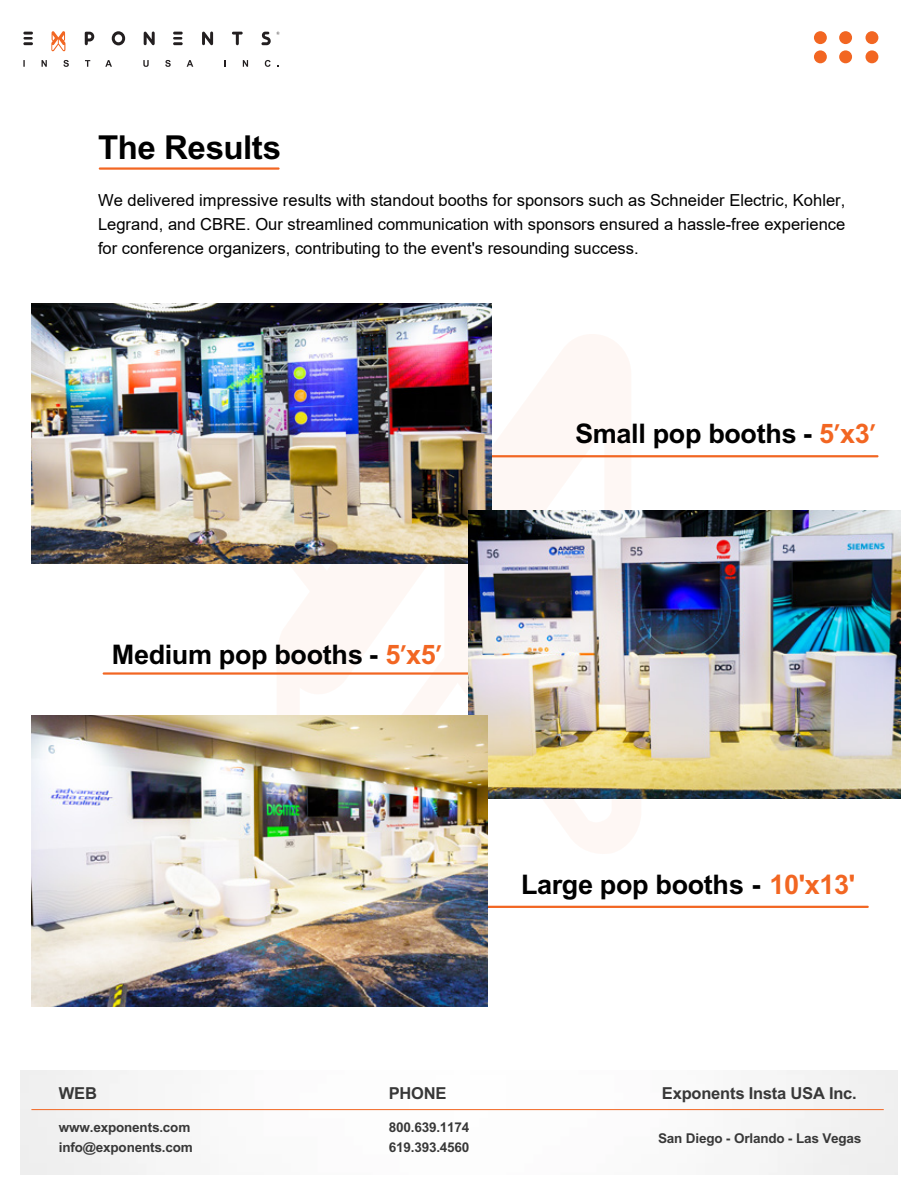
<style>
.page{position:relative;width:918px;height:1188px;background:#fff}
.page>*{position:absolute;margin:0;border:0;box-sizing:border-box;transform-origin:0 0}
.t1{font:700 33px "Arial";letter-spacing:-.015em;color:#000}
.t2{font:700 27px "Arial";letter-spacing:-.015em;color:#000}
.t3{font:16.5px/24px "Arial";color:#000;text-align:justify}
.t4{font:700 16.5px "Arial";letter-spacing:-.015em;color:#383838}
.t5{font:700 13.5px/20.1px "Arial";letter-spacing:-.015em;color:#383838}
.s1{color:#f26622}
.s2{font-family:"Poppins";font-weight:500;color:#f26622}
</style>
<div class="page">
<svg style="left:277px;top:334px;width:364px;height:520px;fill:#fef7f4"></svg>
<hr style="left:99px;top:167px;width:181px;height:3px;background:#f26622">
<hr style="left:491px;top:455px;width:388px;height:2px;background:#f26622">
<hr style="left:103px;top:672px;width:366px;height:3px;background:#f26622">
<hr style="left:486px;top:906px;width:383px;height:2px;background:#f26622">
<svg style="left:202px;top:31px;width:11px;height:14px"></svg>
<svg style="left:144px;top:31px;width:11px;height:14px"></svg>
<svg style="left:232px;top:32px;width:11px;height:13px"></svg>
<svg style="left:23px;top:32px;width:10px;height:13px"></svg>
<svg style="left:173px;top:32px;width:10px;height:13px"></svg>
<svg style="left:51px;top:31px;width:14px;height:20px"></svg>
<svg style="left:112px;top:31px;width:13px;height:14px"></svg>
<svg style="left:85px;top:32px;width:9px;height:13px"></svg>
<svg style="left:261px;top:32px;width:19px;height:13px"></svg>
<svg style="left:23px;top:60px;width:89px;height:7px"></svg>
<svg style="left:143px;top:60px;width:50px;height:7px"></svg>
<svg style="left:243px;top:60px;width:5px;height:7px"></svg>
<svg style="left:265px;top:60px;width:6px;height:7px"></svg>
<div style="left:814px;top:31px;width:13px;height:13px;background:#f26622;border-radius:50%"></div>
<div style="left:839px;top:31px;width:13px;height:13px;background:#f26622;border-radius:50%"></div>
<div style="left:866px;top:31px;width:12px;height:13px;background:#f26622;border-radius:50%"></div>
<div style="left:814px;top:50px;width:13px;height:13px;background:#f26622;border-radius:50%"></div>
<div style="left:839px;top:50px;width:13px;height:13px;background:#f26622;border-radius:50%"></div>
<div style="left:866px;top:50px;width:12px;height:13px;background:#f26622;border-radius:50%"></div>
<hr style="left:31px;top:1109px;width:853px;height:1px;background:#f26622">
<img style="left:31px;top:304px;width:460px;height:259px">
<img style="left:469px;top:510px;width:432px;height:288px">
<img style="left:31px;top:716px;width:457px;height:291px">
<h1 class="t1" style="left:98px;top:128px;width:184px">The Results</h1>
<p class="t3" style="left:98px;top:188px;width:749px">We delivered impressive results with standout booths for sponsors such as Schneider Electric, Kohler, Legrand, and CBRE. Our streamlined communication with sponsors ensured a hassle-free experience for conference organizers, contributing to the event's resounding success.</p>
<h2 class="t2" style="left:112px;top:639px;width:332px">Medium pop booths - <span class="s1">5</span><span class="s2">’</span><span class="s1">x5</span><span class="s2">’</span></h2>
<h2 class="t2" style="left:575px;top:418px;width:302px">Small pop booths - <span class="s1">5</span><span class="s2">’</span><span class="s1">x3</span><span class="s2">’</span></h2>
<p class="t4" style="left:59px;top:1083px;width:40px">WEB</p>
<p class="t5" style="left:59px;top:1117px;width:135px">www.exponents.com info@exponents.com</p>
<h2 class="t2" style="left:521px;top:869px;width:336px">Large pop booths - <span class="s1">10'x13'</span></h2>
<p class="t4" style="left:389px;top:1083px;width:59px">PHONE</p>
<p class="t5" style="left:389px;top:1117px;width:82px">800.639.1174</p>
<p class="t5" style="left:389px;top:1138px;width:82px">619.393.4560</p>
<p class="t4" style="left:662px;top:1083px;width:196px">Exponents Insta USA Inc.</p>
<p class="t5" style="left:658px;top:1128px;width:205px">San Diego - Orlando - Las Vegas</p>
</div>
